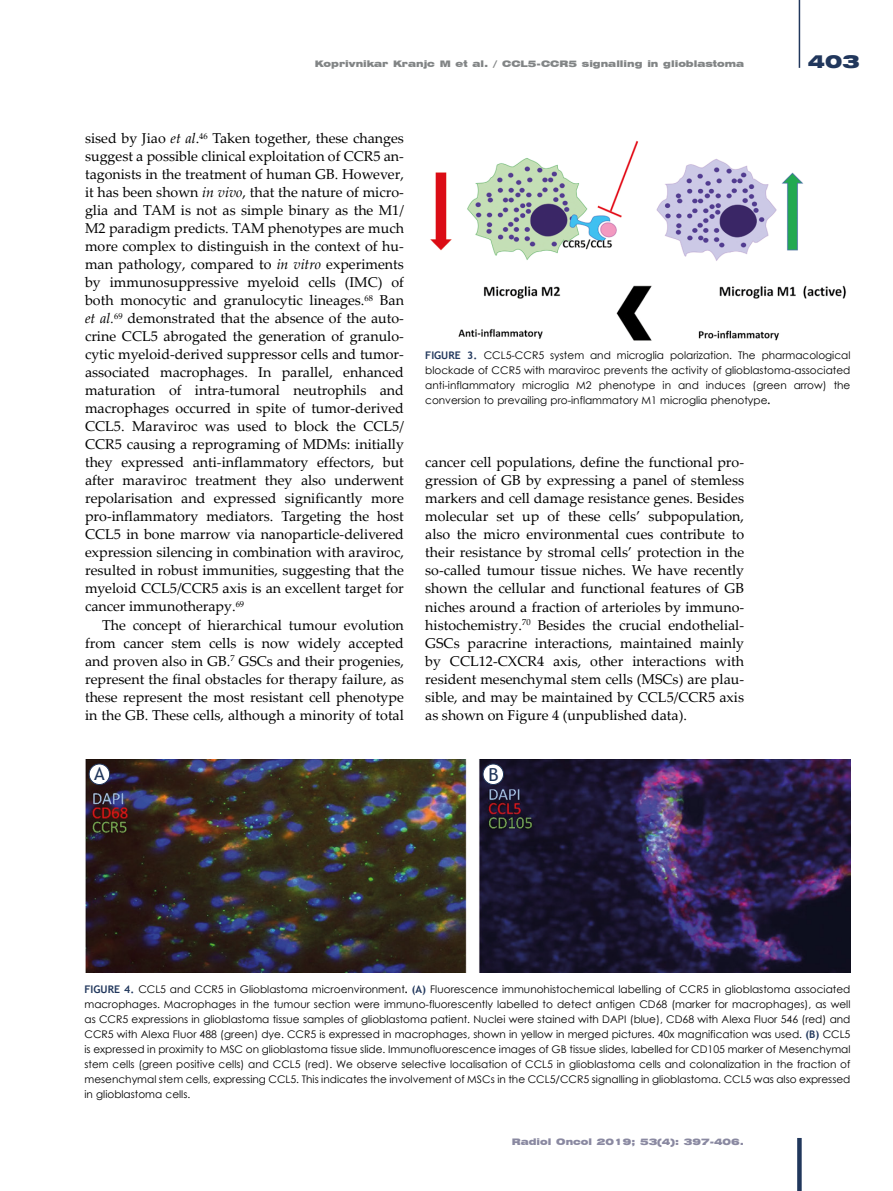
<style>
.page{position:relative;width:893px;height:1191px;background:#fff}
.page>*{position:absolute;margin:0;border:0;box-sizing:border-box;transform-origin:0 0}
.t1{font:900 expanded 18px "Swiss 721 BT";color:#21375c}
.t2{font:18px "Trebuchet MS";color:#21375c}
.t3{font:14.25px/18px "Palatino Linotype";color:#000;text-align:justify}
.t4{font:10.5px/15px "Century Gothic";color:#000;text-align:justify}
.t5{font:900 expanded 9px "Swiss 721 BT";color:#828586}
.t6{font:900 expanded 9px "Swiss 721 BT";color:#8a89a1}
.s1{font-style:italic}
.s2{font-family:"Trebuchet MS";font-weight:700;color:#21375c}
.s3{font-weight:700}
</style>
<div class="page">
<div style="left:797px;top:1138px;width:5px;height:53px;background:#21375c"></div>
<hr style="left:799px;top:0;width:1px;height:68px;background:#21375c">
<img style="left:430px;top:140px;width:416px;height:201px">
<img style="left:85px;top:759px;width:765px;height:213px">
<div style="left:89px;top:764px;width:21px;height:20px;background:#fff;border-radius:50%"></div>
<div style="left:89px;top:763px;width:21px;height:22px;border:1px solid #21375c;border-radius:50%"></div>
<div style="left:483px;top:764px;width:20px;height:20px;background:#fff;border-radius:50%"></div>
<div style="left:483px;top:763px;width:21px;height:22px;border:1px solid #21375c;border-radius:50%"></div>
<p class="t5" style="left:315px;top:58px;width:431px">Koprivnikar Kranjc M et al. / CCL5-CCR5 signalling in glioblastoma</p>
<p class="t1" style="left:808px;top:50px;width:53px">403</p>
<p class="t3" style="left:85px;top:129px;width:320px">sised by Jiao <span class="s1">et al</span>.<sup>46</sup> Taken together, these changes suggest a possible clinical exploitation of CCR5 an&shy;tagonists in the treatment of human GB. However, it has been shown <span class="s1">in vivo</span>, that the nature of micro&shy;glia and TAM is not as simple binary as the M1/ M2 paradigm predicts. TAM phenotypes are much more complex to distinguish in the context of hu&shy;man pathology, compared to <span class="s1">in vitro</span> experiments by immunosuppressive myeloid cells (IMC) of both monocytic and granulocytic lineages.<sup>68</sup> Ban <span class="s1">et al.</span><sup>69</sup> demonstrated that the absence of the auto&shy;crine CCL5 abrogated the generation of granulo&shy;cytic myeloid-derived suppressor cells and tumor&shy;associated macrophages. In parallel, enhanced maturation of intra-tumoral neutrophils and macrophages occurred in spite of tumor-derived CCL5. Maraviroc was used to block the CCL5/ CCR5 causing a reprograming of MDMs: initially they expressed anti-inflammatory effectors, but after maraviroc treatment they also underwent repolarisation and expressed significantly more pro-inflammatory mediators. Targeting the host CCL5 in bone marrow via nanoparticle-delivered expression silencing in combination with araviroc, resulted in robust immunities, suggesting that the myeloid CCL5/CCR5 axis is an excellent target for cancer immunotherapy.<sup>69</sup></p>
<p class="t3" style="left:85px;top:615px;width:320px;text-indent:17px">The concept of hierarchical tumour evolution from cancer stem cells is now widely accepted and proven also in GB.<sup>7</sup> GSCs and their progenies, represent the final obstacles for therapy failure, as these represent the most resistant cell phenotype in the GB. These cells, although a minority of total</p>
<p class="t4" style="left:425px;top:347px;width:427px"><span class="s2">FIGURE 3.</span> CCL5-CCR5 system and microglia polarization. The pharmacological blockade of CCR5 with maraviroc prevents the activity of glioblastoma-associated anti-inflammatory microglia M2 phenotype in and induces (green arrow) the conversion to prevailing pro-inflammatory M1 microglia phenotype<span class="s3">.</span></p>
<p class="t3" style="left:425px;top:453px;width:320px">cancer cell populations, define the functional pro&shy;gression of GB by expressing a panel of stemless markers and cell damage resistance genes. Besides molecular set up of these cells’ subpopulation, also the micro environmental cues contribute to their resistance by stromal cells’ protection in the so-called tumour tissue niches. We have recently shown the cellular and functional features of GB niches around a fraction of arterioles by immuno&shy;histochemistry.<sup>70</sup> Besides the crucial endothelial-GSCs paracrine interactions, maintained mainly by CCL12-CXCR4 axis, other interactions with resident mesenchymal stem cells (MSCs) are plau&shy;sible, and may be maintained by CCL5/CCR5 axis as shown on Figure 4 (unpublished data).</p>
<p class="t2" style="left:94px;top:763px;width:12px">A</p>
<p class="t2" style="left:489px;top:763px;width:12px">B</p>
<p class="t4" style="left:85px;top:981px;width:767px"><span class="s2">FIGURE 4.</span> CCL5 and CCR5 in Glioblastoma microenvironment<span class="s3">.</span> <span class="s2">(A)</span> Fluorescence immunohistochemical labelling of CCR5 in glioblastoma associated macrophages. Macrophages in the tumour section were immuno-fluorescently labelled to detect antigen CD68 (marker for macrophages), as well as CCR5 expressions in glioblastoma tissue samples of glioblastoma patient. Nuclei were stained with DAPI (blue), CD68 with Alexa Fluor 546 (red) and CCR5 with Alexa Fluor 488 (green) dye. CCR5 is expressed in macrophages, shown in yellow in merged pictures. 40x magnification was used. <span class="s2">(B)</span> CCL5 is expressed in proximity to MSC on glioblastoma tissue slide. Immunofluorescence images of GB tissue slides, labelled for CD105 marker of Mesenchymal stem cells (green positive cells) and CCL5 (red). We observe selective localisation of CCL5 in glioblastoma cells and colonalization in the fraction of mesenchymal stem cells, expressing CCL5. This indicates the involvement of MSCs in the CCL5/CCR5 signalling in glioblastoma. CCL5 was also expressed in glioblastoma cells.</p>
<p class="t6" style="left:512px;top:1136px;width:234px">Radiol Oncol 2019; 53(4): 397-406.</p>
</div>
